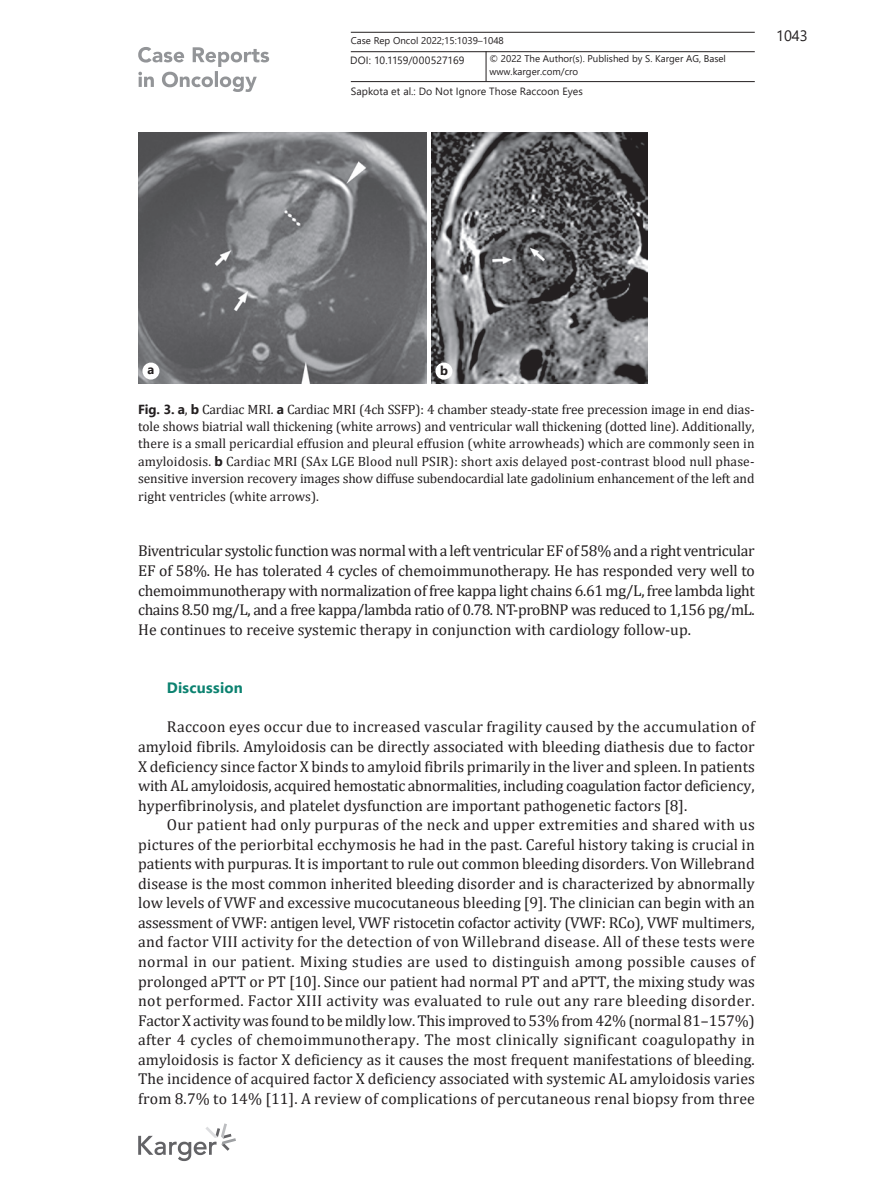
<style>
.page{position:relative;width:893px;height:1191px;background:#fff}
.page>*{position:absolute;margin:0;border:0;box-sizing:border-box;transform-origin:0 0}
.t1{font:15.75px/19.5px "Cambria";color:#231f20;text-align:justify}
.t2{font:700 15px "Segoe UI";letter-spacing:.015em;color:#0c8270}
.t3{font:15px "Segoe UI";color:#231f20}
.t4{font:13.5px/17.4px "Cambria";color:#231f20;text-align:justify}
.t5{font:700 12.75px "Segoe UI";color:#231f20}
.t6{font:10.5px "Segoe UI";letter-spacing:.005em;color:#231f20}
.t7{font:9.75px "Segoe UI";color:#231f20}
.s1{font-family:"Segoe UI";font-weight:700;font-size:13.2px}
.s2{font-family:"Segoe UI";font-weight:700}
</style>
<div class="page">
<svg style="left:138px;top:47px;width:131px;height:45px"></svg>
<hr style="left:351px;top:51px;width:404px;height:1px;background:#231f20">
<hr style="left:351px;top:81px;width:404px;height:1px;background:#231f20">
<hr style="left:351px;top:32px;width:404px;height:1px;background:#231f20">
<hr style="left:486px;top:51px;width:1px;height:30px;background:#231f20">
<svg style="left:138px;top:1123px;width:98px;height:38px"></svg>
<img style="left:138px;top:133px;width:289px;height:251px">
<img style="left:431px;top:133px;width:217px;height:251px">
<div style="left:142px;top:362px;width:17px;height:17px;background:#fff;border-radius:50%"></div>
<div style="left:435px;top:362px;width:17px;height:17px;background:#fff;border-radius:50%"></div>
<p class="t7" style="left:351px;top:31px;width:155px">Case Rep Oncol 2022;15:1039–1048</p>
<p class="t6" style="left:350px;top:50px;width:116px">DOI: 10.1159/000527169</p>
<p class="t7" style="left:489px;top:50px;width:238px">© 2022 The Author(s). Published by S. Karger AG, Basel</p>
<p class="t7" style="left:489px;top:62px;width:90px">www.karger.com/cro</p>
<p class="t6" style="left:351px;top:81px;width:234px">Sapkota et al.: Do Not Ignore Those Raccoon Eyes</p>
<p class="t3" style="left:776px;top:22px;width:33px">1043</p>
<p class="t5" style="left:148px;top:357px;width:8px">a</p>
<p class="t5" style="left:440px;top:359px;width:9px">b</p>
<p class="t4" style="left:138px;top:400px;width:618px"><span class="s1">Fig. 3.</span> <span class="s2">a</span>, <span class="s2">b</span> Cardiac MRI. <span class="s2">a</span> Cardiac MRI (4ch SSFP): 4 chamber steady-state free precession image in end dias&shy;tole shows biatrial wall thickening (white arrows) and ventricular wall thickening (dotted line). Additionally, there is a small pericardial effusion and pleural effusion (white arrowheads) which are commonly seen in amyloidosis. <span class="s2">b</span> Cardiac MRI (SAx LGE Blood null PSIR): short axis delayed post-contrast blood null phase&shy;sensitive inversion recovery images show diffuse subendocardial late gadolinium enhancement of the left and right ventricles (white arrows).</p>
<p class="t1" style="left:138px;top:541px;width:618px">Biventricular systolic function was normal with a left ventricular EF of 58% and a right ventricular EF of 58%. He has tolerated 4 cycles of chemoimmunotherapy. He has responded very well to chemoimmunotherapy with normalization of free kappa light chains 6.61 mg/L, free lambda light chains 8.50 mg/L, and a free kappa/lambda ratio of 0.78. NT-proBNP was reduced to 1,156 pg/mL.<br>He continues to receive systemic therapy in conjunction with cardiology follow-up.</p>
<p class="t2" style="left:167px;top:674px;width:77px">Discussion</p>
<p class="t1" style="left:138px;top:717px;width:618px;text-indent:29px">Raccoon eyes occur due to increased vascular fragility caused by the accumulation of amyloid fibrils. Amyloidosis can be directly associated with bleeding diathesis due to factor X deficiency since factor X binds to amyloid fibrils primarily in the liver and spleen. In patients with AL amyloidosis, acquired hemostatic abnormalities, including coagulation factor deficiency, hyperfibrinolysis, and platelet dysfunction are important pathogenetic factors [8].</p>
<p class="t1" style="left:138px;top:815px;width:618px;text-indent:29px">Our patient had only purpuras of the neck and upper extremities and shared with us pictures of the periorbital ecchymosis he had in the past. Careful history taking is crucial in patients with purpuras. It is important to rule out common bleeding disorders. Von Willebrand disease is the most common inherited bleeding disorder and is characterized by abnormally low levels of VWF and excessive mucocutaneous bleeding [9]. The clinician can begin with an assessment of VWF: antigen level, VWF ristocetin cofactor activity (VWF: RCo), VWF multimers, and factor VIII activity for the detection of von Willebrand disease. All of these tests were normal in our patient. Mixing studies are used to distinguish among possible causes of prolonged aPTT or PT [10]. Since our patient had normal PT and aPTT, the mixing study was not performed. Factor XIII activity was evaluated to rule out any rare bleeding disorder.<br>Factor X activity was found to be mildly low. This improved to 53% from 42% (normal 81–157%) after 4 cycles of chemoimmunotherapy. The most clinically significant coagulopathy in amyloidosis is factor X deficiency as it causes the most frequent manifestations of bleeding.<br>The incidence of acquired factor X deficiency associated with systemic AL amyloidosis varies from 8.7% to 14% [11]. A review of complications of percutaneous renal biopsy from three</p>
</div>
